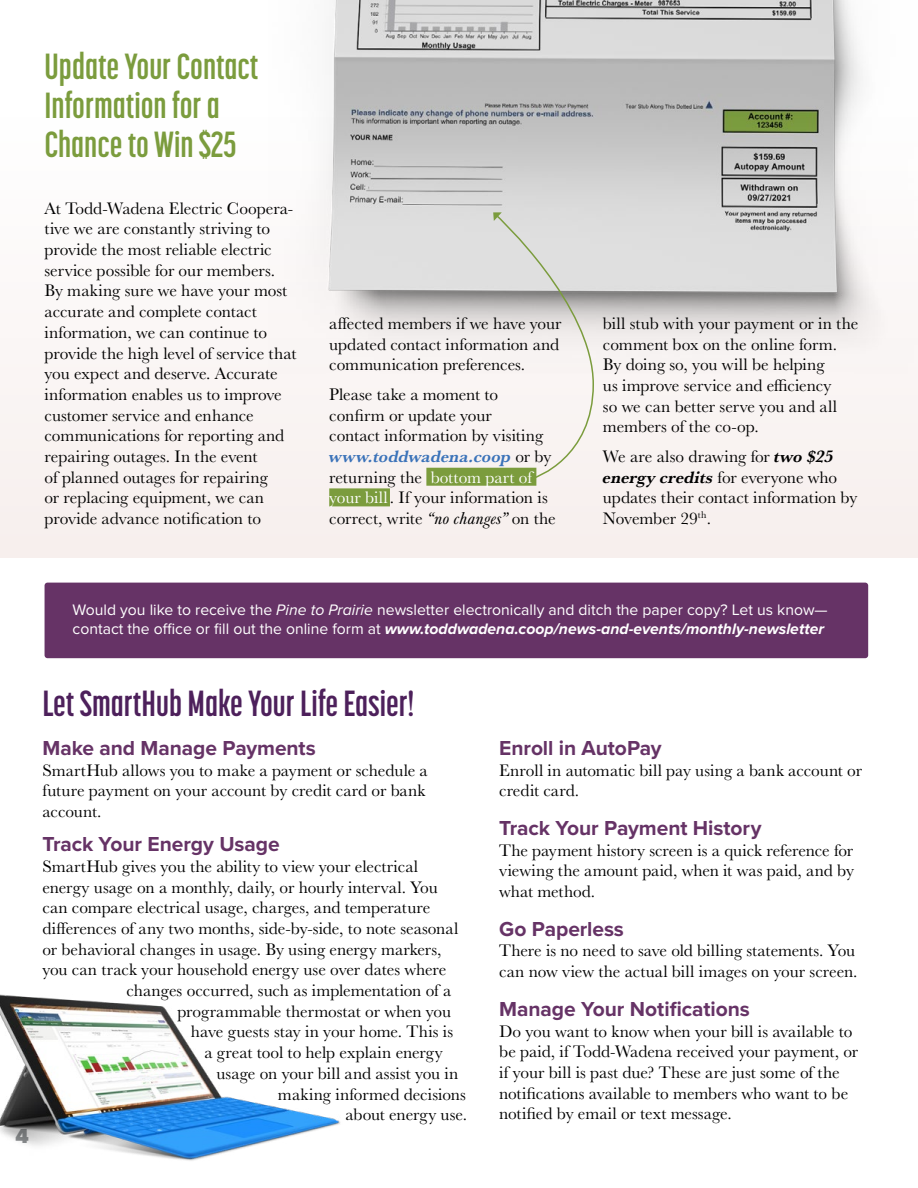
<style>
.page{position:relative;width:918px;height:1188px;background:#fff}
.page>*{position:absolute;margin:0;border:0;box-sizing:border-box;transform-origin:0 0}
.t1{font:700 36px/39px "Korolev Compressed";color:#7b9c3d}
.t2{font:700 36px "Korolev Compressed";color:#4d205b}
.t3{font:700 21px "Proxima Nova";letter-spacing:-.005em;color:#636}
.t4{font:900 21px "Proxima Nova";color:#8b8e90}
.t5{font:17.25px/20.7px "Baskerville URW";color:#000}
.t6{font:15.75px/18.9px "Proxima Nova";color:#fff}
.s1{font-weight:700;font-style:italic;color:#3b73b9}
.s2{color:#fff}
.s3{font-style:italic}
.s4{font-weight:700;font-style:italic}
</style>
<div class="page">
<div style="left:45px;top:583px;width:823px;height:75px;background:#636;border-radius:3px"></div>
<div style="left:0;top:4px;width:918px;height:554px;background:#f7efed"></div>
<img style="left:268px;top:0;width:650px;height:330px">
<div style="left:426px;top:468px;width:110px;height:18px;background:#7b9c3d"></div>
<div style="left:329px;top:488px;width:61px;height:18px;background:#7b9c3d"></div>
<svg style="left:493px;top:212px;width:102px;height:267px"></svg>
<img style="left:0;top:994px;width:340px;height:167px">
<h1 class="t1" style="left:45px;top:47px;width:215px">Update Your Contact<br>Information for a<br>Chance to Win $25</h1>
<p class="t5" style="left:45px;top:197px;width:253px">At Todd-Wadena Electric Coopera&shy;tive we are constantly striving to provide the most reliable electric service possible for our members.<br>By making sure we have your most accurate and complete contact information, we can continue to provide the high level of service that you expect and deserve. Accurate information enables us to improve customer service and enhance communications for reporting and repairing outages. In the event<br>of planned outages for repairing<br>or replacing equipment, we can provide advance notification to</p>
<p class="t5" style="left:329px;top:312px;width:234px">affected members if we have your updated contact information and communication preferences.</p>
<p class="t5" style="left:329px;top:383px;width:228px">Please take a moment to confirm or update your<br>contact information by visiting <span class="s1">www.toddwadena.coop</span> or by returning the <span class="s2">bottom part of your bill</span>. If your information is correct, write <span class="s3">“no changes”</span> on the</p>
<p class="t5" style="left:603px;top:312px;width:257px">bill stub with your payment or in the comment box on the online form.<br>By doing so, you will be helping<br>us improve service and efficiency<br>so we can better serve you and all members of the co-op.</p>
<p class="t5" style="left:603px;top:445px;width:256px">We are also drawing for <span class="s4">two $25 energy credits</span> for everyone who updates their contact information by<br>November 29<sup>th</sup>.</p>
<p class="t6" style="left:73px;top:601px;width:757px">Would you like to receive the <span class="s3">Pine to Prairie</span> newsletter electronically and ditch the paper copy? Let us know— contact the office or fill out the online form at <span class="s4">www.toddwadena.coop/news-and-events/monthly-newsletter</span></p>
<p class="t4" style="left:15px;top:1123px;width:15px">4</p>
<h1 class="t2" style="left:42px;top:684px;width:373px">Let SmartHub Make Your Life Easier!</h1>
<p class="t3" style="left:42px;top:735px;width:275px">Make and Manage Payments</p>
<p class="t5" style="left:42px;top:759px;width:387px">SmartHub allows you to make a payment or schedule a future payment on your account by credit card or bank account.</p>
<p class="t3" style="left:42px;top:832px;width:239px">Track Your Energy Usage</p>
<p class="t5" style="left:42px;top:855px;width:377px">SmartHub gives you the ability to view your electrical</p>
<p class="t5" style="left:42px;top:876px;width:397px">energy usage on a monthly, daily, or hourly interval. You</p>
<p class="t5" style="left:42px;top:897px;width:390px">can compare electrical usage, charges, and temperature</p>
<p class="t5" style="left:42px;top:917px;width:417px">differences of any two months, side-by-side, to note seasonal</p>
<p class="t5" style="left:42px;top:938px;width:401px">or behavioral changes in usage. By using energy markers,</p>
<p class="t5" style="left:42px;top:959px;width:405px">you can track your household energy use over dates where</p>
<p class="t5" style="left:126px;top:980px;width:327px">changes occurred, such as implementation of a</p>
<p class="t5" style="left:177px;top:1000px;width:275px">programmable thermostat or when you</p>
<p class="t5" style="left:191px;top:1021px;width:264px">have guests stay in your home. This is</p>
<p class="t5" style="left:204px;top:1042px;width:240px">a great tool to help explain energy</p>
<p class="t5" style="left:216px;top:1062px;width:243px">usage on your bill and assist you in</p>
<p class="t5" style="left:278px;top:1083px;width:189px">making informed decisions</p>
<p class="t5" style="left:345px;top:1104px;width:123px">about energy use.</p>
<p class="t3" style="left:499px;top:735px;width:164px">Enroll in AutoPay</p>
<p class="t5" style="left:499px;top:759px;width:364px">Enroll in automatic bill pay using a bank account or credit card.</p>
<p class="t3" style="left:499px;top:815px;width:264px">Track Your Payment History</p>
<p class="t5" style="left:499px;top:839px;width:356px;text-align:justify">The payment history screen is a quick reference for viewing the amount paid, when it was paid, and by what method.</p>
<p class="t3" style="left:499px;top:916px;width:126px">Go Paperless</p>
<p class="t5" style="left:499px;top:940px;width:360px">There is no need to save old billing statements. You can now view the actual bill images on your screen.</p>
<p class="t3" style="left:499px;top:996px;width:252px">Manage Your Notifications</p>
<p class="t5" style="left:499px;top:1020px;width:360px">Do you want to know when your bill is available to be paid, if Todd-Wadena received your payment, or if your bill is past due? These are just some of the notifications available to members who want to be notified by email or text message.</p>
</div>
